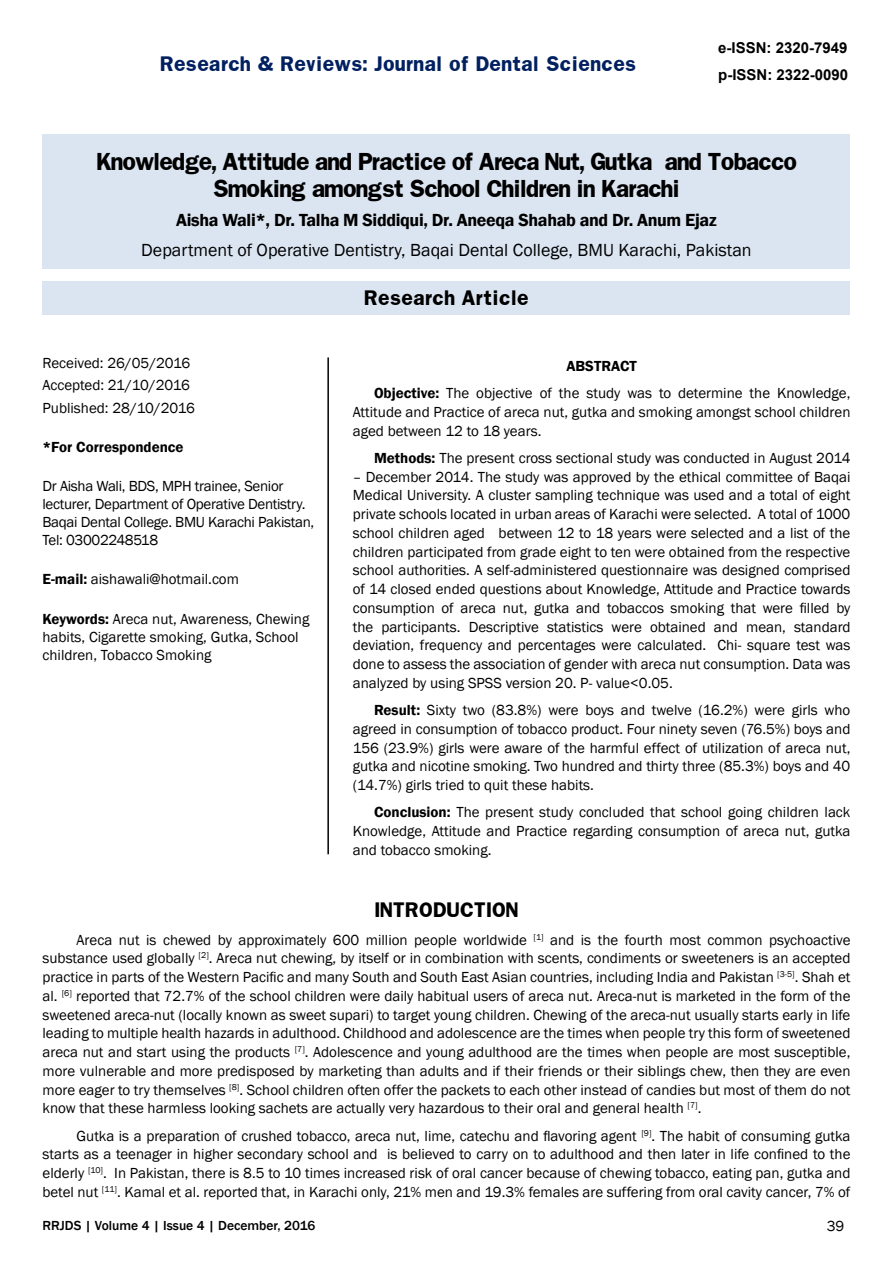
<style>
.page{position:relative;width:893px;height:1263px;background:#fff}
.page>*{position:absolute;margin:0;border:0;box-sizing:border-box;transform-origin:0 0}
.t1{font:700 21px/27px "Franklin";letter-spacing:-.06em;color:#000;text-align:center}
.t2{font:18px "Franklin Gothic";color:#000}
.t3{font:600 18px "Franklin Gothic";letter-spacing:-.02em;color:#000}
.t4{font:700 18px "Franklin";color:#002060}
.t5{font:700 18px "Franklin";color:#000}
.t6{font:15px/18.8px "Franklin Gothic";color:#000;text-align:justify}
.t7{font:15px/18px "Franklin Gothic";letter-spacing:-.02em;color:#000}
.t8{font:700 15px/27px "Arial";color:#000}
.t9{font:600 15px "Franklin Gothic";color:#000}
.t10{font:500 13.5px "Franklin Gothic";color:#000}
.s1{font-weight:600}
</style>
<div class="page">
<div style="left:43px;top:134px;width:807px;height:134px;background:#dbe5f1"></div>
<div style="left:43px;top:281px;width:807px;height:34px;background:#dbe5f1"></div>
<hr style="left:327px;top:357px;width:2px;height:497px;background:#000">
<p class="t4" style="left:160px;top:52px;width:478px">Research &amp; Reviews: Journal of Dental Sciences</p>
<p class="t8" style="left:718px;top:35px;width:132px">e-ISSN: 2320-7949 p-ISSN: 2322-0090</p>
<h1 class="t1" style="left:96px;top:147px;width:703px">Knowledge, Attitude and Practice of Areca Nut, Gutka and Tobacco<br>Smoking amongst School Children in Karachi</h1>
<p class="t3" style="left:176px;top:209px;width:542px">Aisha Wali*, Dr. Talha M Siddiqui, Dr. Aneeqa Shahab and Dr. Anum Ejaz</p>
<p class="t2" style="left:141px;top:238px;width:612px">Department of Operative Dentistry, Baqai Dental College, BMU Karachi, Pakistan</p>
<p class="t5" style="left:364px;top:285px;width:166px">Research Article</p>
<p class="t6" style="left:42px;top:352px;width:154px;line-height:22.5px;text-align:left">Received: 26/05/2016<br>Accepted: 21/10/2016<br>Published: 28/10/2016</p>
<p class="t9" style="left:42px;top:438px;width:143px">*For Correspondence</p>
<p class="t7" style="left:42px;top:477px;width:273px">Dr Aisha Wali, BDS, MPH trainee, Senior lecturer, Department of Operative Dentistry.<br>Baqai Dental College. BMU Karachi Pakistan, Tel: 03002248518</p>
<p class="t6" style="left:42px;top:570px;width:198px"><span class="s1">E-mail:</span> aishawali@hotmail.com</p>
<p class="t6" style="left:42px;top:610px;width:268px;line-height:18px;text-align:left"><span class="s1">Keywords:</span> Areca nut, Awareness, Chewing habits, Cigarette smoking, Gutka, School children, Tobacco Smoking</p>
<p class="t6" style="left:374px;top:353px;width:478px;line-height:27.3px;text-indent:192px"><span class="s1">ABSTRACT<br>Objective:</span> The objective of the study was to determine the Knowledge,</p>
<p class="t6" style="left:353px;top:403px;width:499px">Attitude and Practice of areca nut, gutka and smoking amongst school children aged between 12 to 18 years.</p>
<p class="t6" style="left:374px;top:449px;width:478px"><span class="s1">Methods:</span> The present cross sectional study was conducted in August 2014</p>
<p class="t6" style="left:353px;top:468px;width:499px">– December 2014. The study was approved by the ethical committee of Baqai Medical University. A cluster sampling technique was used and a total of eight private schools located in urban areas of Karachi were selected. A total of 1000 school children aged between 12 to 18 years were selected and a list of the children participated from grade eight to ten were obtained from the respective school authorities. A self-administered questionnaire was designed comprised of 14 closed ended questions about Knowledge, Attitude and Practice towards consumption of areca nut, gutka and tobaccos smoking that were filled by the participants. Descriptive statistics were obtained and mean, standard deviation, frequency and percentages were calculated. Chi- square test was done to assess the association of gender with areca nut consumption. Data was analyzed by using SPSS version 20. P- value&lt;0.05.</p>
<p class="t6" style="left:353px;top:701px;width:499px;text-indent:21px"><span class="s1">Result:</span> Sixty two (83.8%) were boys and twelve (16.2%) were girls who agreed in consumption of tobacco product. Four ninety seven (76.5%) boys and 156 (23.9%) girls were aware of the harmful effect of utilization of areca nut, gutka and nicotine smoking. Two hundred and thirty three (85.3%) boys and 40 (14.7%) girls tried to quit these habits.</p>
<p class="t6" style="left:353px;top:803px;width:499px;text-indent:21px"><span class="s1">Conclusion:</span> The present study concluded that school going children lack Knowledge, Attitude and Practice regarding consumption of areca nut, gutka and tobacco smoking.</p>
<p class="t5" style="left:374px;top:897px;width:146px">INTRODUCTION</p>
<p class="t6" style="left:43px;top:930px;width:809px;text-indent:34px">Areca nut is chewed by approximately 600 million people worldwide <sup>[1]</sup> and is the fourth most common psychoactive substance used globally <sup>[2]</sup>. Areca nut chewing, by itself or in combination with scents, condiments or sweeteners is an accepted practice in parts of the Western Pacific and many South and South East Asian countries, including India and Pakistan <sup>[3-5]</sup>. Shah et al. <sup>[6]</sup> reported that 72.7% of the school children were daily habitual users of areca nut. Areca-nut is marketed in the form of the sweetened areca-nut (locally known as sweet supari) to target young children. Chewing of the areca-nut usually starts early in life leading to multiple health hazards in adulthood. Childhood and adolescence are the times when people try this form of sweetened areca nut and start using the products <sup>[7]</sup>. Adolescence and young adulthood are the times when people are most susceptible, more vulnerable and more predisposed by marketing than adults and if their friends or their siblings chew, then they are even more eager to try themselves <sup>[8]</sup>. School children often offer the packets to each other instead of candies but most of them do not know that these harmless looking sachets are actually very hazardous to their oral and general health <sup>[7]</sup>.</p>
<p class="t6" style="left:43px;top:1126px;width:809px;text-indent:34px">Gutka is a preparation of crushed tobacco, areca nut, lime, catechu and flavoring agent <sup>[9]</sup>. The habit of consuming gutka starts as a teenager in higher secondary school and is believed to carry on to adulthood and then later in life confined to the elderly <sup>[10]</sup>. In Pakistan, there is 8.5 to 10 times increased risk of oral cancer because of chewing tobacco, eating pan, gutka and betel nut <sup>[11]</sup>. Kamal et al. reported that, in Karachi only, 21% men and 19.3% females are suffering from oral cavity cancer, 7% of</p>
<p class="t10" style="left:43px;top:1217px;width:274px">RRJDS | Volume 4 | Issue 4 | December, 2016</p>
<p class="t6" style="left:827px;top:1217px;width:19px">39</p>
</div>
